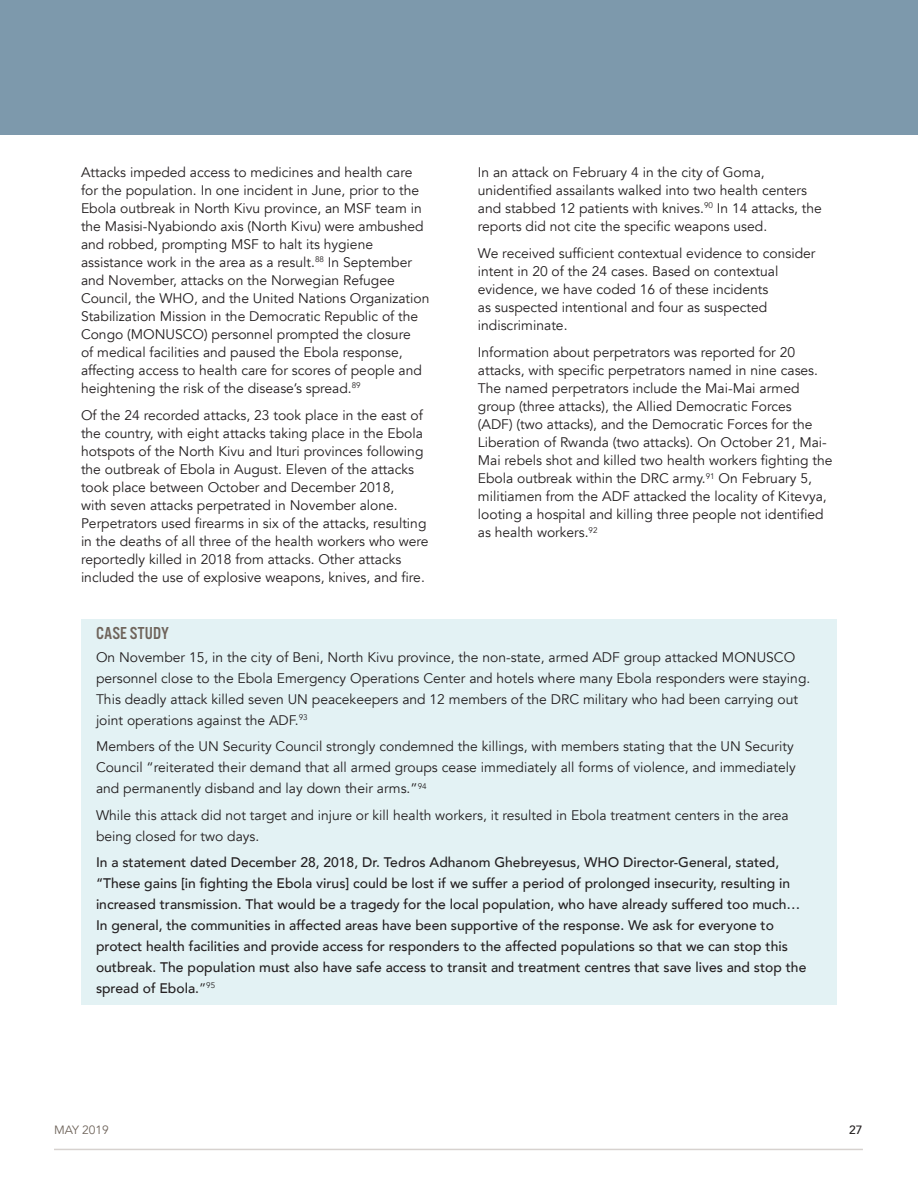
<style>
.page{position:relative;width:918px;height:1188px;background:#fff}
.page>*{position:absolute;margin:0;border:0;box-sizing:border-box;transform-origin:0 0}
.t1{font:18px "Alternate Got No 3 D";letter-spacing:.005em;color:#6f645b}
.t2{font:13.8px/18px "Avenir";color:#231f20}
.t3{font:500 13.8px/21px "Avenir";color:#231f20}
.t4{font:12px "Avenir";color:#6f645b}
.t5{font:500 12px "Avenir";color:#231f20}
.s1{font-weight:400}
</style>
<div class="page">
<div style="left:0;top:0;width:918px;height:135px;background:#7d99ac"></div>
<hr style="left:54px;top:1149px;width:809px;height:1px;background:#d7d2cf">
<div style="left:81px;top:619px;width:756px;height:33px;background:#e3f2f4"></div>
<div style="left:81px;top:640px;width:756px;height:96px;background:#e3f2f4"></div>
<div style="left:81px;top:730px;width:756px;height:75px;background:#e3f2f4"></div>
<div style="left:81px;top:799px;width:756px;height:53px;background:#e3f2f4"></div>
<div style="left:81px;top:846px;width:756px;height:159px;background:#e3f2f4"></div>
<p class="t2" style="left:81px;top:163px;width:350px">Attacks impeded access to medicines and health care for the population. In one incident in June, prior to the Ebola outbreak in North Kivu province, an MSF team in the Masisi-Nyabiondo axis (North Kivu) were ambushed and robbed, prompting MSF to halt its hygiene assistance work in the area as a result.<sup>88</sup> In September and November, attacks on the Norwegian Refugee Council, the WHO, and the United Nations Organization Stabilization Mission in the Democratic Republic of the Congo (MONUSCO) personnel prompted the closure<br>of medical facilities and paused the Ebola response, affecting access to health care for scores of people and heightening the risk of the disease’s spread.<sup>89</sup></p>
<p class="t2" style="left:81px;top:407px;width:349px">Of the 24 recorded attacks, 23 took place in the east of the country, with eight attacks taking place in the Ebola hotspots of the North Kivu and Ituri provinces following the outbreak of Ebola in August. Eleven of the attacks took place between October and December 2018,<br>with seven attacks perpetrated in November alone.<br>Perpetrators used firearms in six of the attacks, resulting in the deaths of all three of the health workers who were reportedly killed in 2018 from attacks. Other attacks included the use of explosive weapons, knives, and fire.</p>
<p class="t2" style="left:478px;top:163px;width:346px">In an attack on February 4 in the city of Goma, unidentified assailants walked into two health centers and stabbed 12 patients with knives.<sup>90</sup> In 14 attacks, the reports did not cite the specific weapons used.</p>
<p class="t2" style="left:478px;top:245px;width:339px">We received sufficient contextual evidence to consider intent in 20 of the 24 cases. Based on contextual evidence, we have coded 16 of these incidents<br>as suspected intentional and four as suspected indiscriminate.</p>
<p class="t2" style="left:478px;top:344px;width:356px">Information about perpetrators was reported for 20 attacks, with specific perpetrators named in nine cases.<br>The named perpetrators include the Mai-Mai armed group (three attacks), the Allied Democratic Forces<br>(ADF) (two attacks), and the Democratic Forces for the Liberation of Rwanda (two attacks). On October 21, Mai-Mai rebels shot and killed two health workers fighting the Ebola outbreak within the DRC army.<sup>91</sup> On February 5, militiamen from the ADF attacked the locality of Kitevya, looting a hospital and killing three people not identified as health workers.<sup>92</sup></p>
<h1 class="t1" style="left:96px;top:624px;width:75px">CASE STUDY</h1>
<p class="t2" style="left:96px;top:647px;width:716px;line-height:21px">On November 15, in the city of Beni, North Kivu province, the non-state, armed ADF group attacked MONUSCO personnel close to the Ebola Emergency Operations Center and hotels where many Ebola responders were staying.<br>This deadly attack killed seven UN peacekeepers and 12 members of the DRC military who had been carrying out joint operations against the ADF.<sup>93</sup></p>
<p class="t2" style="left:96px;top:736px;width:701px;line-height:21px">Members of the UN Security Council strongly condemned the killings, with members stating that the UN Security<br>Council “reiterated their demand that all armed groups cease immediately all forms of violence, and immediately and permanently disband and lay down their arms.”<sup>94</sup></p>
<p class="t2" style="left:96px;top:805px;width:694px;line-height:21px">While this attack did not target and injure or kill health workers, it resulted in Ebola treatment centers in the area being closed for two days.</p>
<p class="t3" style="left:96px;top:851px;width:712px">In a statement dated December 28, 2018, Dr. Tedros Adhanom Ghebreyesus, WHO Director-General, stated, “These gains [in fighting the Ebola virus] could be lost if we suffer a period of prolonged insecurity, resulting in increased transmission. That would be a tragedy for the local population, who have already suffered too much… In general, the communities in affected areas have been supportive of the response. We ask for everyone to protect health facilities and provide access for responders to the affected populations so that we can stop this outbreak. The population must also have safe access to transit and treatment centres that save lives and stop the spread of Ebola.<span class="s1">”</span><sup>95</sup></p>
<p class="t4" style="left:54px;top:1123px;width:56px">MAY 2019</p>
<p class="t5" style="left:849px;top:1119px;width:15px">27</p>
</div>
